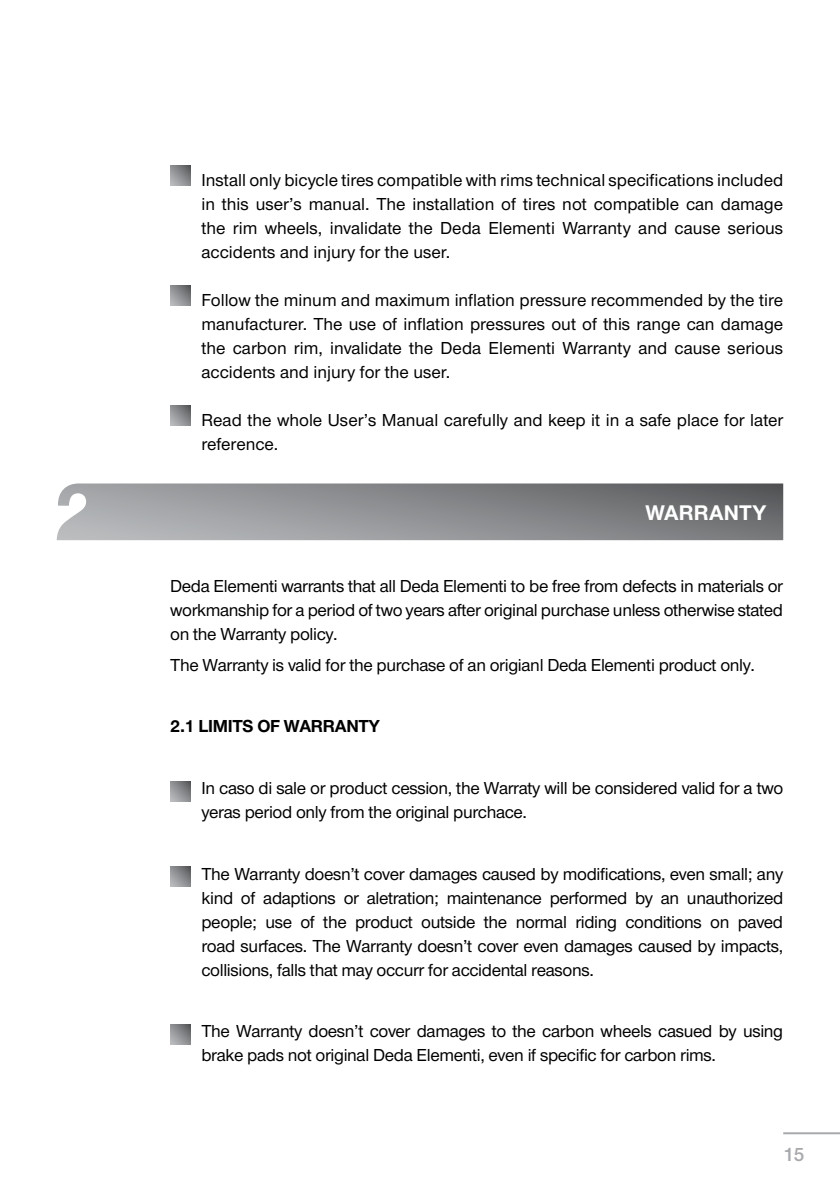
<style>
.page{position:relative;width:840px;height:1191px;background:#fff}
.page>*{position:absolute;margin:0;border:0;box-sizing:border-box;transform-origin:0 0}
.t1{font:700 22px "Nimbus San Nov";letter-spacing:.005em;color:#fff}
.t2{font:20px "Nimbus San Nov Sem Bol";color:#a7a9ac}
.t3{font:500 18px/24px "Nimbus San Nov";letter-spacing:-.02em;color:#000;text-align:justify}
.t4{font:500 18px/24px "Nimbus San Nov";color:#000}
.t5{font:700 18px "Nimbus San Nov";letter-spacing:-.02em;color:#000}
</style>
<div class="page">
<hr style="left:782px;top:1132px;width:57px;height:2px;background:#a7a9ac">
<svg style="left:170px;top:166px;width:20px;height:20px"></svg>
<svg style="left:170px;top:286px;width:20px;height:20px"></svg>
<svg style="left:170px;top:406px;width:20px;height:20px"></svg>
<svg style="left:57px;top:483px;width:725px;height:57px;background:#8e9092"></svg>
<svg style="left:170px;top:781px;width:20px;height:20px"></svg>
<svg style="left:170px;top:867px;width:20px;height:19px"></svg>
<svg style="left:170px;top:1024px;width:20px;height:20px"></svg>
<p class="t3" style="left:201px;top:168px;width:583px">Install only bicycle tires compatible with rims technical specifications included in this user’s manual. The installation of tires not compatible can damage the rim wheels, invalidate the Deda Elementi Warranty and cause serious accidents and injury for the user.</p>
<p class="t3" style="left:201px;top:288px;width:583px">Follow the minum and maximum inflation pressure recommended by the tire manufacturer. The use of inflation pressures out of this range can damage the carbon rim, invalidate the Deda Elementi Warranty and cause serious accidents and injury for the user.</p>
<p class="t4" style="left:201px;top:408px;width:583px">Read the whole User’s Manual carefully and keep it in a safe place for later reference.</p>
<p class="t1" style="left:645px;top:500px;width:122px">WARRANTY</p>
<p class="t3" style="left:170px;top:574px;width:614px">Deda Elementi warrants that all Deda Elementi to be free from defects in materials or workmanship for a period of two years after original purchase unless otherwise stated on the Warranty policy.</p>
<p class="t3" style="left:170px;top:653px;width:586px">The Warranty is valid for the purchase of an origianl Deda Elementi product only.</p>
<p class="t5" style="left:170px;top:716px;width:211px">2.1 LIMITS OF WARRANTY</p>
<p class="t3" style="left:201px;top:776px;width:583px">In caso di sale or product cession, the Warraty will be considered valid for a two yeras period only from the original purchace.</p>
<p class="t3" style="left:201px;top:861px;width:583px">The Warranty doesn’t cover damages caused by modifications, even small; any kind of adaptions or aletration; maintenance performed by an unauthorized people; use of the product outside the normal riding conditions on paved road surfaces. The Warranty doesn’t cover even damages caused by impacts, collisions, falls that may occurr for accidental reasons.</p>
<p class="t3" style="left:201px;top:1019px;width:583px">The Warranty doesn’t cover damages to the carbon wheels casued by using brake pads not original Deda Elementi, even if specific for carbon rims.</p>
<p class="t2" style="left:782px;top:1142px;width:23px">15</p>
</div>
